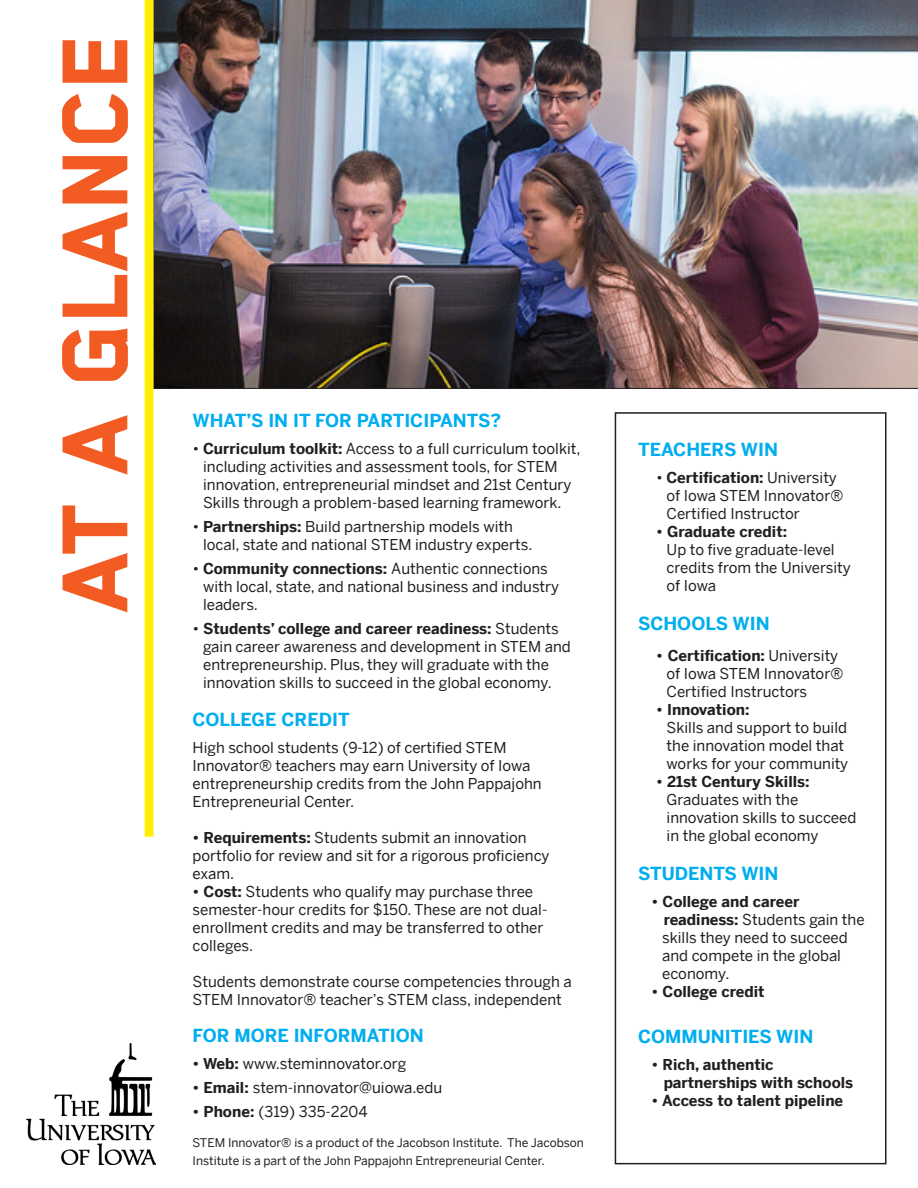
<style>
.page{position:relative;width:918px;height:1188px;background:#fff}
.page>*{position:absolute;margin:0;border:0;box-sizing:border-box;transform-origin:0 0}
.t1{font:800 108px "Blender CE";color:#f25b21}
.t2{font:700 18px "Benton Sans";color:#00aeef}
.t3{font:15px/18px "Benton Sans";color:#231f20}
.t4{font:700 15px/18px "Benton Sans";color:#231f20}
.t5{font:12px/18px "Benton Sans";color:#231f20}
.s1{font-weight:700}
</style>
<div class="page">
<img style="left:154px;top:0;width:764px;height:389px">
<div style="left:615px;top:412px;width:271px;height:752px;border:2px solid #231f20"></div>
<div style="left:145px;top:0;width:9px;height:837px;background:#fff101"></div>
<img style="left:27px;top:1044px;width:128px;height:120px">
<p class="t1" style="left:37px;top:611px;width:582px;rotate:-90deg">AT A GLANCE</p>
<p class="t2" style="left:193px;top:410px;width:310px">WHAT’S IN IT FOR PARTICIPANTS?</p>
<p class="t3" style="left:203px;top:440px;width:379px;text-indent:-11px">• <span class="s1">Curriculum toolkit:</span> Access to a full curriculum toolkit, including activities and assessment tools, for STEM innovation, entrepreneurial mindset and 21st Century Skills through a problem-based learning framework.</p>
<p class="t3" style="left:203px;top:518px;width:331px;text-indent:-11px">• <span class="s1">Partnerships:</span> Build partnership models with local, state and national STEM industry experts.</p>
<p class="t3" style="left:203px;top:560px;width:358px;text-indent:-11px">• <span class="s1">Community connections:</span> Authentic connections with local, state, and national business and industry leaders.</p>
<p class="t3" style="left:203px;top:620px;width:369px;text-indent:-11px">• <span class="s1">Students’ college and career readiness:</span> Students gain career awareness and development in STEM and entrepreneurship. Plus, they will graduate with the innovation skills to succeed in the global economy.</p>
<p class="t2" style="left:193px;top:709px;width:159px">COLLEGE CREDIT</p>
<p class="t3" style="left:193px;top:738px;width:351px">High school students (9-12) of certified STEM Innovator® teachers may earn University of Iowa entrepreneurship credits from the John Pappajohn Entrepreneurial Center.</p>
<p class="t3" style="left:193px;top:828px;width:359px"><span class="s1">• Requirements:</span> Students submit an innovation portfolio for review and sit for a rigorous proficiency exam.</p>
<p class="t3" style="left:193px;top:882px;width:356px"><span class="s1">• Cost:</span> Students who qualify may purchase three semester-hour credits for $150. These are not dual&shy;enrollment credits and may be transferred to other colleges.</p>
<p class="t3" style="left:193px;top:972px;width:381px">Students demonstrate course competencies through a<br>STEM Innovator® teacher’s STEM class, independent</p>
<p class="t2" style="left:193px;top:1024px;width:233px">FOR MORE INFORMATION</p>
<p class="t3" style="left:193px;top:1054px;width:215px"><span class="s1">• Web:</span> www.steminnovator.org</p>
<p class="t3" style="left:193px;top:1078px;width:251px"><span class="s1">• Email:</span> stem-innovator@uiowa.edu</p>
<p class="t3" style="left:193px;top:1102px;width:177px"><span class="s1">• Phone:</span> (319) 335-2204</p>
<p class="t5" style="left:193px;top:1134px;width:393px">STEM Innovator® is a product of the Jacobson Institute. The Jacobson<br>Institute is a part of the John Pappajohn Entrepreneurial Center.</p>
<p class="t2" style="left:638px;top:438px;width:141px">TEACHERS WIN</p>
<p class="t3" style="left:667px;top:468px;width:178px;text-indent:-11px">• <span class="s1">Certification:</span> University of Iowa STEM Innovator®<br>Certified Instructor</p>
<p class="t4" style="left:656px;top:522px;width:133px">• Graduate credit:</p>
<p class="t3" style="left:667px;top:540px;width:186px">Up to five graduate-level credits from the University of Iowa</p>
<p class="t2" style="left:638px;top:613px;width:133px">SCHOOLS WIN</p>
<p class="t3" style="left:667px;top:646px;width:178px;text-indent:-11px"><span class="s1">• Certification:</span> University of Iowa STEM Innovator®<br>Certified Instructors</p>
<p class="t4" style="left:656px;top:700px;width:95px">• Innovation:</p>
<p class="t3" style="left:667px;top:718px;width:183px">Skills and support to build the innovation model that works for your community</p>
<p class="t3" style="left:667px;top:772px;width:191px;text-indent:-11px"><span class="s1">• 21st Century Skills:<br></span>Graduates with the innovation skills to succeed in the global economy</p>
<p class="t2" style="left:638px;top:863px;width:142px">STUDENTS WIN</p>
<p class="t3" style="left:662px;top:893px;width:204px;text-indent:-11px"><span class="s1">• College and career readiness:</span> Students gain the skills they need to succeed and compete in the global economy.</p>
<p class="t4" style="left:652px;top:983px;width:115px">• College credit</p>
<p class="t2" style="left:638px;top:1026px;width:177px">COMMUNITIES WIN</p>
<p class="t4" style="left:664px;top:1055px;width:191px;text-indent:-12px">• Rich, authentic partnerships with schools</p>
<p class="t4" style="left:652px;top:1091px;width:193px">• Access to talent pipeline</p>
</div>
